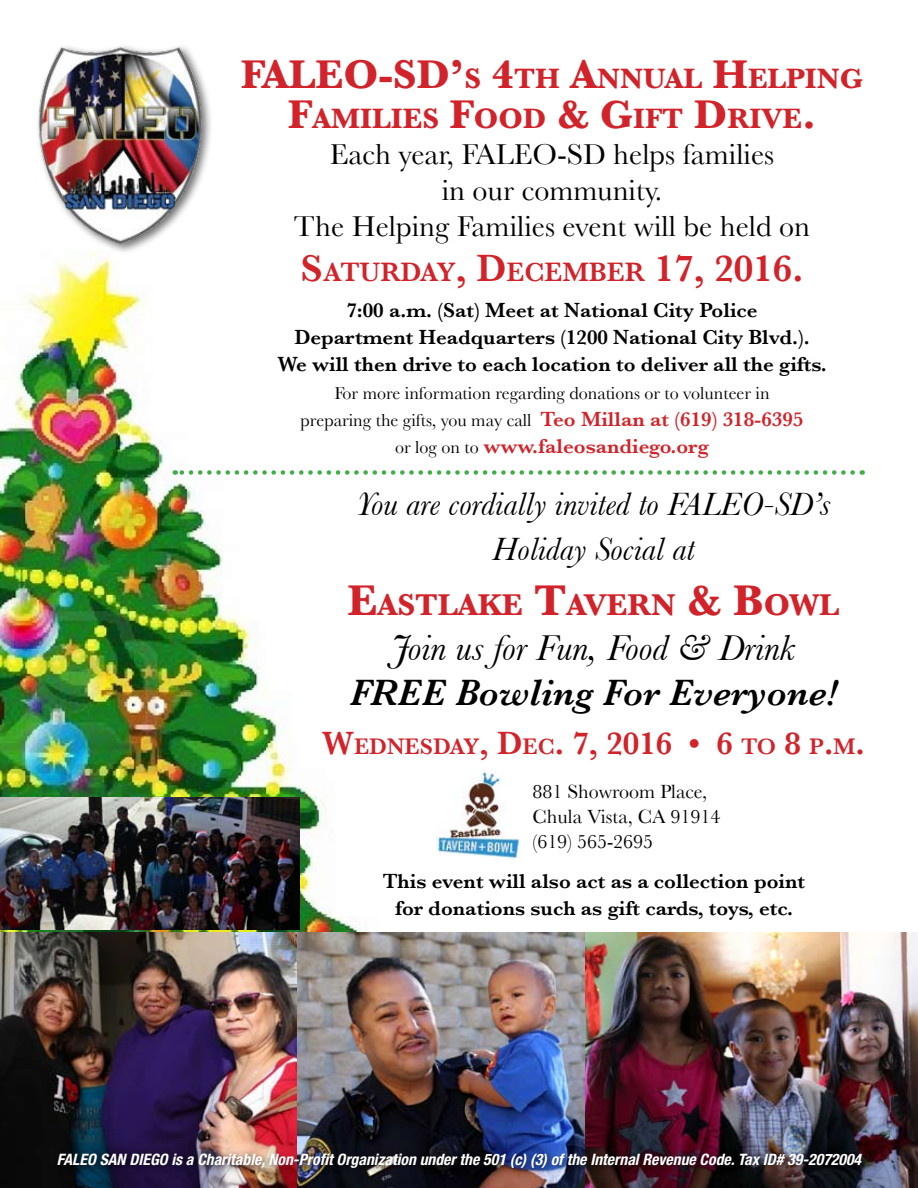
<style>
.page{position:relative;width:918px;height:1188px;background:#fff}
.page>*{position:absolute;margin:0;border:0;box-sizing:border-box;transform-origin:0 0}
.t1{font:italic 37.5px "Baskerville";color:#000}
.t2{font:italic 600 37.5px "Baskerville";color:#000}
.t3{font:italic 33.75px/45px "Baskerville";color:#000;text-align:center}
.t4{font:600 33px "Baskerville";color:#d2232a}
.t5{font:700 31.5px "Baskerville";color:#d2232a}
.t6{font:30px/36px "Baskerville";color:#000;text-align:center}
.t7{font:700 29.4px/40.5px "Baskerville";color:#d2232a;text-align:center}
.t8{font:600 27.3px "Baskerville";color:#d2232a}
.t9{font:600 21px/27px "Baskerville";color:#000;text-align:center}
.t10{font:600 21px "Baskerville";color:#d2232a}
.t11{font:19.95px/24.9px "Baskerville";color:#000}
.t12{font:18px/27px "Baskerville";color:#000;text-align:center}
.t13{font:italic 700 condensed 15.75px "Helvetica Neue LT Std";color:#fff}
.s1{font-size:42px}
.s2{font-size:39px}
.s3{font-weight:600;font-size:21px;color:#d2232a}
.s4{font-weight:400;font-size:18px;color:#000}
.s5{font-size:45px}
.s6{font-size:23.1px}
</style>
<div class="page">
<img style="left:0;top:262px;width:362px;height:670px">
<img style="left:437px;top:771px;width:83px;height:88px">
<img style="left:0;top:932px;width:298px;height:256px">
<img style="left:298px;top:932px;width:288px;height:215px">
<img style="left:586px;top:932px;width:332px;height:215px">
<img style="left:0;top:798px;width:300px;height:132px">
<div style="left:31px;top:41px;width:190px;height:221px;background:#000;opacity:.55"></div>
<img style="left:36px;top:46px;width:168px;height:198px">
<div style="left:52px;top:1147px;width:866px;height:41px;background:#000;opacity:.75"></div>
<svg style="left:175px;top:470px;width:678px;height:5px"></svg>
<h3 class="t7" style="left:241px;top:58px;width:624px"><span class="s1">FALEO-SD’</span>S <span class="s1">4</span>TH <span class="s1">A</span>NNUAL <span class="s1">H</span>ELPING<br><span class="s1">F</span>AMILIES <span class="s1">F</span>OOD <span class="s1">&amp; G</span>IFT <span class="s1">D</span>RIVE<span class="s1">.</span></h3>
<h3 class="t6" style="left:294px;top:136px;width:518px">Each year, FALEO-SD helps families<br>in our community.<br>The Helping Families event will be held on</h3>
<h3 class="t8" style="left:301px;top:256px;width:504px"><span class="s2">S</span>ATURDAY<span class="s2">, D</span>ECEMBER <span class="s2">17, 2016.</span></h3>
<p class="t9" style="left:277px;top:297px;width:551px">7:00 a.m. (Sat) Meet at National City Police<br>Department Headquarters (1200 National City Blvd.).<br>We will then drive to each location to deliver all the gifts.</p>
<p class="t12" style="left:301px;top:380px;width:504px">For more information regarding donations or to volunteer in preparing the gifts, you may call <span class="s3">Teo Millan at (619) 318-6395</span></p>
<p class="t10" style="left:395px;top:434px;width:315px"><span class="s4">or log on to</span> www.faleosandiego.org</p>
<h2 class="t3" style="left:356px;top:482px;width:475px">You are cordially invited to FALEO-SD’s<br>Holiday Social at</h2>
<h3 class="t5" style="left:348px;top:586px;width:493px"><span class="s5">E</span>ASTLAKE <span class="s5">T</span>AVERN <span class="s5">&amp; B</span>OWL</h3>
<h1 class="t1" style="left:392px;top:625px;width:404px">Join us for Fun, Food &amp; Drink</h1>
<h1 class="t2" style="left:350px;top:670px;width:488px">FREE Bowling For Everyone!</h1>
<h3 class="t4" style="left:322px;top:723px;width:545px">W<span class="s6">EDNESDAY</span>, D<span class="s6">EC</span>. 7, 2016 • 6 <span class="s6">TO</span> 8 <span class="s6">P</span>.<span class="s6">M</span>.</h3>
<p class="t11" style="left:533px;top:779px;width:189px">881 Showroom Place,<br>Chula Vista, CA 91914 (619) 565-2695</p>
<p class="t9" style="left:383px;top:867px;width:424px">This event will also act as a collection point for donations such as gift cards, toys, etc.</p>
<p class="t13" style="left:57px;top:1150px;width:806px">FALEO SAN DIEGO is a Charitable, Non-Profit Organization under the 501 (c) (3) of the Internal Revenue Code. Tax ID# 39-2072004</p>
</div>
